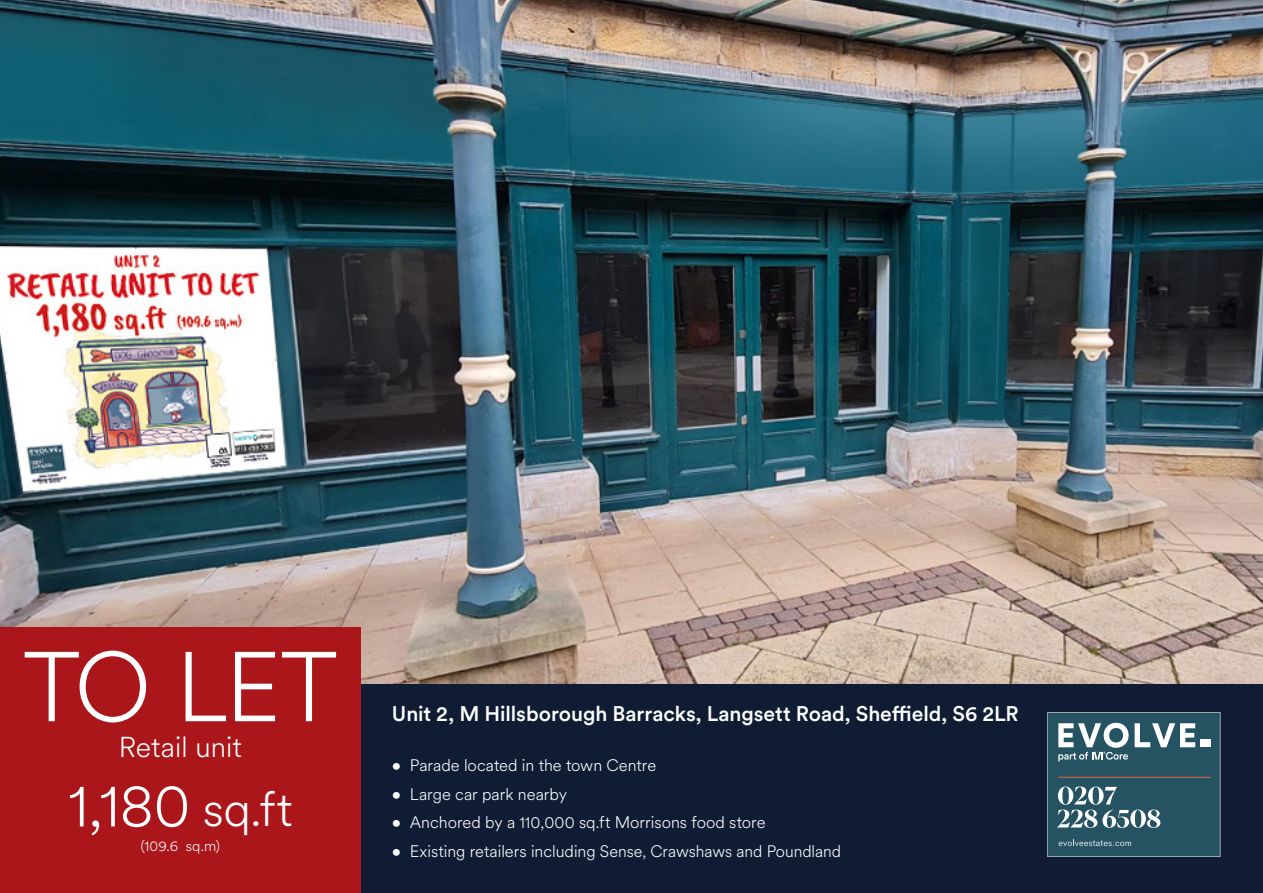
<style>
.page{position:relative;width:1263px;height:893px;background:#fff}
.page>*{position:absolute;margin:0;border:0;box-sizing:border-box;transform-origin:0 0}
.t1{font:300 97.8px "Circular XX";color:#fff}
.HEADERS{font:300 61.05px "Circular XX";color:#fff}
.t2{font:300 28.5px "Circular XX";color:#fff}
.t3{font:500 21px "Circular XX";letter-spacing:-.005em;color:#fff}
.t4{font:300 16.5px "Circular XX";color:#fff}
.HEADERS-2{font:300 14.4px "Circular XX";color:#fff}
.s1{font-size:48.15px}
</style>
<div class="page">
<div style="left:361px;top:683px;width:902px;height:210px;background:#0f1c34"></div>
<img style="left:0;top:0;width:1263px;height:683px">
<div style="left:0;top:628px;width:361px;height:265px;background:#ab161a"></div>
<div style="left:1047px;top:712px;width:173px;height:144px;background:#255362"></div>
<div style="left:1047px;top:712px;width:173px;height:145px;border:1px solid #a4a7b0"></div>
<svg style="left:1057px;top:786px;width:103px;height:42px"></svg>
<svg style="left:1058px;top:839px;width:73px;height:7px"></svg>
<hr style="left:1058px;top:777px;width:153px;height:1px;background:#e8634e">
<svg style="left:1058px;top:723px;width:137px;height:38px"></svg>
<div style="left:1200px;top:740px;width:11px;height:7px;background:#fff"></div>
<p class="t1" style="left:23px;top:621px;width:317px">TO LET</p>
<p class="t2" style="left:119px;top:728px;width:125px">Retail unit</p>
<p class="HEADERS" style="left:68px;top:764px;width:226px">1,180 <span class="s1">sq.ft</span></p>
<p class="HEADERS-2" style="left:141px;top:836px;width:81px">(109.6 sq.m)</p>
<p class="t3" style="left:392px;top:699px;width:628px">Unit 2, M Hillsborough Barracks, Langsett Road, Sheffield, S6 2LR</p>
<p class="t4" style="left:392px;top:754px;width:266px">• Parade located in the town Centre</p>
<p class="t4" style="left:392px;top:783px;width:177px">• Large car park nearby</p>
<p class="t4" style="left:392px;top:811px;width:375px">• Anchored by a 110,000 sq.ft Morrisons food store</p>
<p class="t4" style="left:392px;top:840px;width:451px">• Existing retailers including Sense, Crawshaws and Poundland</p>
</div>
